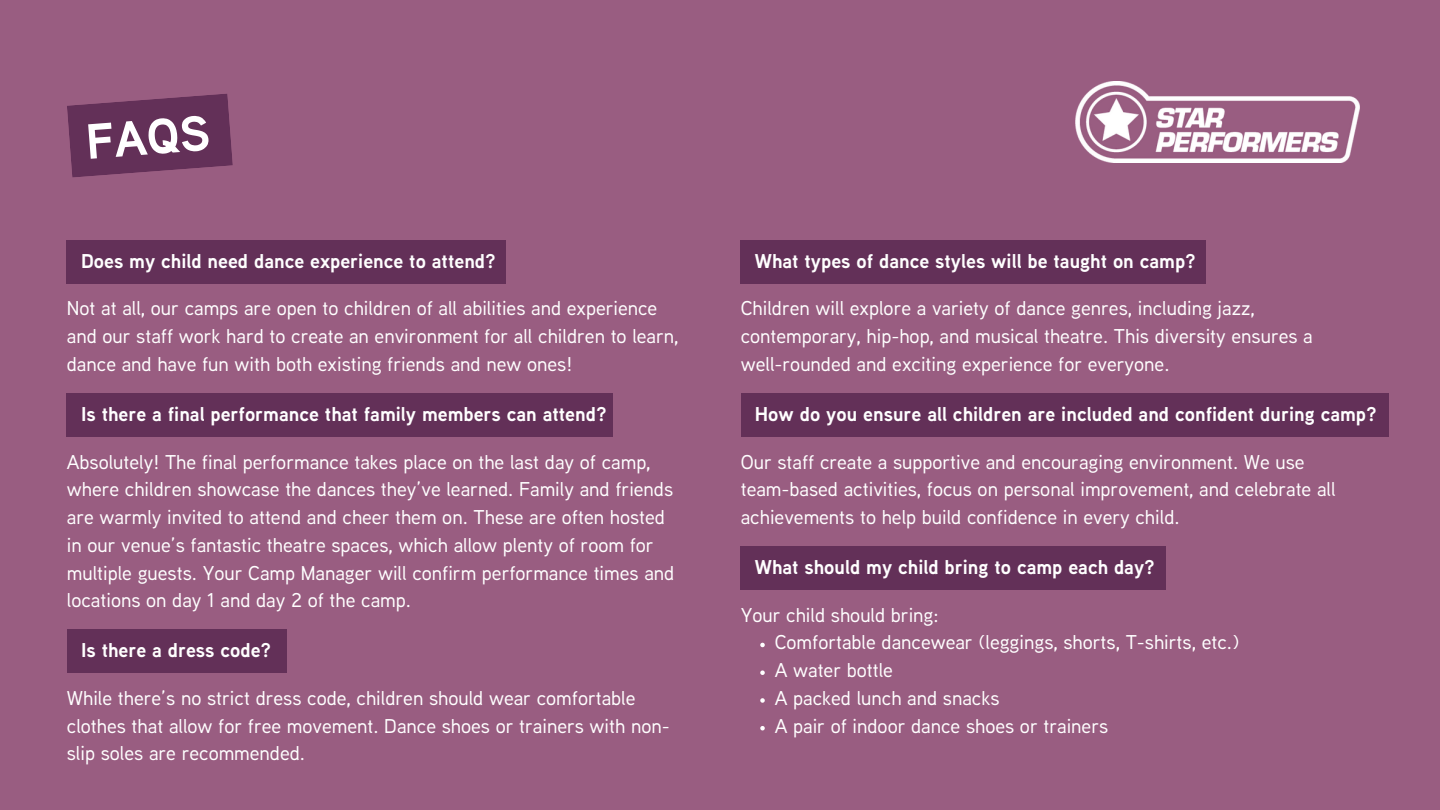
<style>
.page{position:relative;width:1440px;height:810px;background:#995d81}
.page>*{position:absolute;margin:0;border:0;box-sizing:border-box;transform-origin:0 0}
.t1{font:700 49.5px "Aaux Next";color:#fff}
.t2{font:500 20px/27.8px "Aaux Next";color:#fff}
.t3{font:700 20px "Aaux Next";color:#fff}
</style>
<div class="page">
<img style="left:1076px;top:81px;width:283px;height:82px">
<svg style="left:67px;top:94px;width:166px;height:84px"></svg>
<div style="left:67px;top:240px;width:439px;height:44px;background:#633058"></div>
<div style="left:67px;top:393px;width:546px;height:44px;background:#633058"></div>
<div style="left:67px;top:629px;width:219px;height:44px;background:#633058"></div>
<div style="left:741px;top:240px;width:465px;height:44px;background:#633058"></div>
<div style="left:741px;top:393px;width:648px;height:44px;background:#633058"></div>
<div style="left:741px;top:546px;width:425px;height:44px;background:#633058"></div>
<svg style="left:760px;top:643px;width:5px;height:4px"></svg>
<svg style="left:760px;top:670px;width:5px;height:5px"></svg>
<svg style="left:760px;top:698px;width:5px;height:5px"></svg>
<svg style="left:760px;top:726px;width:5px;height:4px"></svg>
<p class="t1" style="left:85px;top:124px;width:126px;rotate:-4deg">FAQS</p>
<p class="t3" style="left:81px;top:254px;width:416px">Does my child need dance experience to attend?</p>
<p class="t2" style="left:67px;top:297px;width:613px">Not at all, our camps are open to children of all abilities and experience and our staff work hard to create an environment for all children to learn, dance and have fun with both existing friends and new ones!</p>
<p class="t3" style="left:81px;top:407px;width:527px">Is there a final performance that family members can attend?</p>
<p class="t2" style="left:67px;top:450px;width:609px">Absolutely! The final performance takes place on the last day of camp, where children showcase the dances they’ve learned. Family and friends are warmly invited to attend and cheer them on. These are often hosted in our venue’s fantastic theatre spaces, which allow plenty of room for multiple guests. Your Camp Manager will confirm performance times and locations on day 1 and day 2 of the camp.</p>
<p class="t3" style="left:81px;top:643px;width:192px">Is there a dress code?</p>
<p class="t2" style="left:67px;top:686px;width:604px">While there’s no strict dress code, children should wear comfortable clothes that allow for free movement. Dance shoes or trainers with non&shy;slip soles are recommended.</p>
<p class="t3" style="left:755px;top:254px;width:442px">What types of dance styles will be taught on camp?</p>
<p class="t2" style="left:741px;top:297px;width:574px">Children will explore a variety of dance genres, including jazz, contemporary, hip-hop, and musical theatre. This diversity ensures a well-rounded and exciting experience for everyone.</p>
<p class="t3" style="left:755px;top:407px;width:623px">How do you ensure all children are included and confident during camp?</p>
<p class="t2" style="left:741px;top:450px;width:596px">Our staff create a supportive and encouraging environment. We use team-based activities, focus on personal improvement, and celebrate all achievements to help build confidence in every child.</p>
<p class="t3" style="left:755px;top:560px;width:402px">What should my child bring to camp each day?</p>
<p class="t2" style="left:741px;top:603px;width:199px">Your child should bring:</p>
<p class="t2" style="left:775px;top:631px;width:466px">Comfortable dancewear (leggings, shorts, T-shirts, etc.)</p>
<p class="t2" style="left:775px;top:659px;width:120px">A water bottle</p>
<p class="t2" style="left:775px;top:686px;width:226px">A packed lunch and snacks</p>
<p class="t2" style="left:775px;top:714px;width:335px">A pair of indoor dance shoes or trainers</p>
</div>
